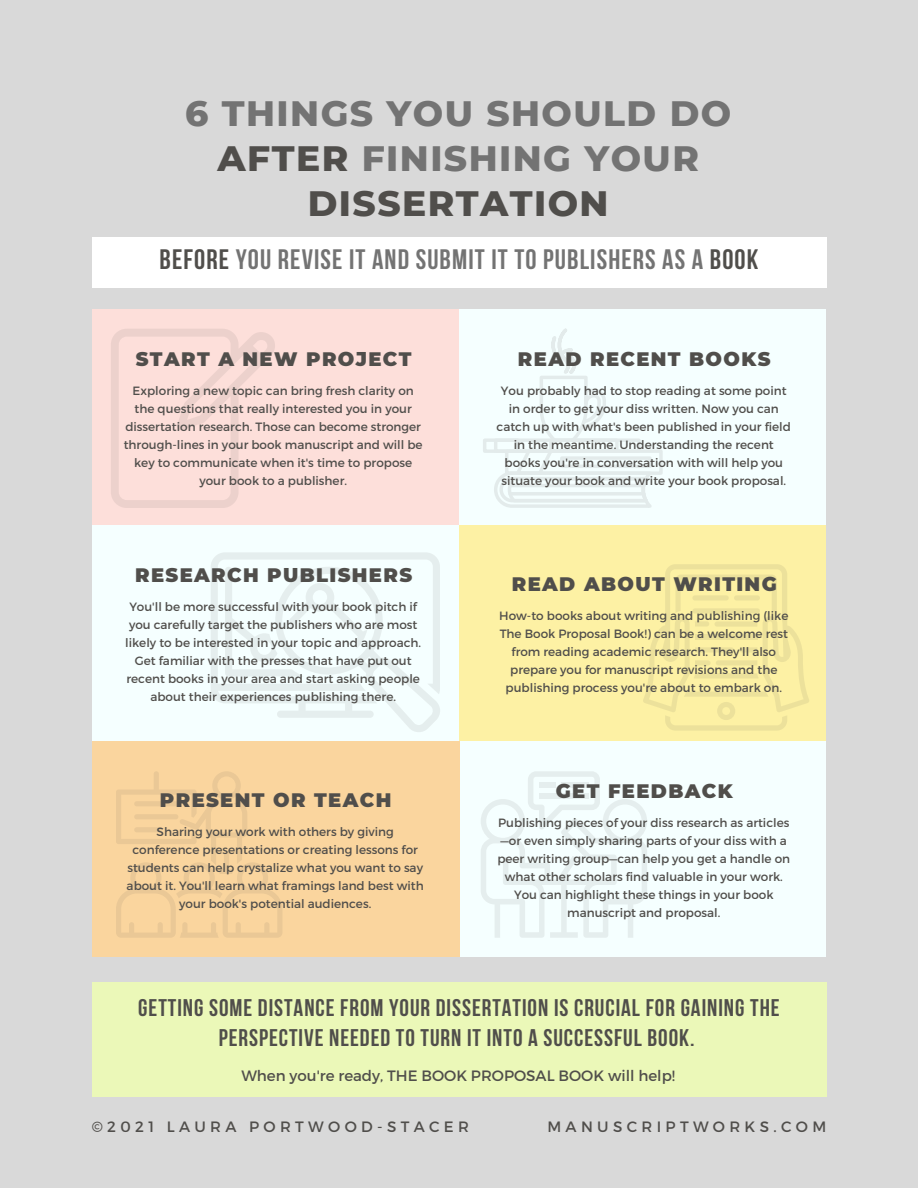
<style>
.page{position:relative;width:918px;height:1188px;background:#d9d9d9}
.page>*{position:absolute;margin:0;border:0;box-sizing:border-box;transform-origin:0 0}
.t1{font:800 36px/45px "Montserrat";letter-spacing:.04em;color:#737373;text-align:center}
.t2{font:700 28.05px "Bebas Neue";letter-spacing:.04em;color:#737373}
.t3{font:700 24px/29.2px "Bebas Neue";letter-spacing:.04em;color:#504e4b;text-align:center}
.t4{font:900 19.5px "Montserrat";letter-spacing:.07em;color:#504e4b}
.t5{font:15px "Montserrat";color:#504e4b}
.t6{font:15px "Montserrat";letter-spacing:.29em;color:#504e4b}
.t7{font:12px/18px "Montserrat";color:#504e4b;text-align:center}
.s1{color:#504e4b}
</style>
<div class="page">
<div style="left:460px;top:525px;width:366px;height:216px;background:#fdf1a4"></div>
<div style="left:92px;top:309px;width:367px;height:216px;background:#fddfda"></div>
<div style="left:460px;top:741px;width:366px;height:216px;background:#f5ffff"></div>
<div style="left:460px;top:309px;width:366px;height:216px;background:#f5ffff"></div>
<div style="left:92px;top:741px;width:368px;height:216px;background:#fad59e"></div>
<div style="left:92px;top:525px;width:367px;height:216px;background:#f5ffff"></div>
<div style="left:92px;top:982px;width:734px;height:115px;background:#ebf8b8"></div>
<div style="left:92px;top:237px;width:734px;height:51px;background:#fff"></div>
<svg style="left:111px;top:329px;width:164px;height:179px"></svg>
<svg style="left:492px;top:328px;width:166px;height:180px"></svg>
<svg style="left:211px;top:552px;width:229px;height:180px"></svg>
<svg style="left:643px;top:564px;width:166px;height:167px"></svg>
<svg style="left:116px;top:771px;width:166px;height:167px"></svg>
<svg style="left:481px;top:771px;width:166px;height:167px"></svg>
<div style="left:539px;top:782px;width:17px;height:6px;background:#e5eeee"></div>
<div style="left:539px;top:793px;width:50px;height:6px;background:#e5eeee"></div>
<div style="left:561px;top:782px;width:28px;height:6px;background:#e5eeee"></div>
<p class="t1" style="left:185px;top:90px;width:548px">6 THINGS YOU SHOULD DO<br><span class="s1">AFTER</span> FINISHING YOUR<br><span class="s1">DISSERTATION</span></p>
<p class="t2" style="left:160px;top:248px;width:600px"><span class="s1">BEFORE</span> YOU REVISE IT AND SUBMIT IT TO PUBLISHERS AS A <span class="s1">BOOK</span></p>
<p class="t4" style="left:136px;top:347px;width:277px">START A NEW PROJECT</p>
<p class="t7" style="left:124px;top:381px;width:300px">Exploring a new topic can bring fresh clarity on the questions that really interested you in your dissertation research. Those can become stronger through-lines in your book manuscript and will be key to communicate when it's time to propose your book to a publisher.</p>
<p class="t4" style="left:135px;top:564px;width:279px">RESEARCH PUBLISHERS</p>
<p class="t7" style="left:125px;top:597px;width:297px">You'll be more successful with your book pitch if you carefully target the publishers who are most likely to be interested in your topic and approach.<br>Get familiar with the presses that have put out recent books in your area and start asking people about their experiences publishing there.</p>
<p class="t4" style="left:160px;top:788px;width:233px">PRESENT OR TEACH</p>
<p class="t7" style="left:127px;top:822px;width:299px">Sharing your work with others by giving conference presentations or creating lessons for students can help crystalize what you want to say about it. You'll learn what framings land best with your book's potential audiences.</p>
<p class="t4" style="left:518px;top:347px;width:254px">READ RECENT BOOKS</p>
<p class="t7" style="left:497px;top:381px;width:296px">You probably had to stop reading at some point in order to get your diss written. Now you can catch up with what's been published in your field in the meantime. Understanding the recent books you're in conversation with will help you situate your book and write your book proposal.</p>
<p class="t4" style="left:512px;top:573px;width:266px">READ ABOUT WRITING</p>
<p class="t7" style="left:499px;top:606px;width:291px">How-to books about writing and publishing (like The Book Proposal Book!) can be a welcome rest from reading academic research. They'll also prepare you for manuscript revisions and the publishing process you're about to embark on.</p>
<p class="t4" style="left:556px;top:779px;width:178px">GET FEEDBACK</p>
<p class="t7" style="left:497px;top:813px;width:294px">Publishing pieces of your diss research as articles —or even simply sharing parts of your diss with a peer writing group—can help you get a handle on what other scholars find valuable in your work.<br>You can highlight these things in your book manuscript and proposal.</p>
<p class="t3" style="left:138px;top:996px;width:643px">GETTING SOME DISTANCE FROM YOUR DISSERTATION IS CRUCIAL FOR GAINING THE<br>PERSPECTIVE NEEDED TO TURN IT INTO A SUCCESSFUL BOOK.</p>
<p class="t5" style="left:241px;top:1066px;width:435px">When you're ready, THE BOOK PROPOSAL BOOK will help!</p>
<p class="t6" style="left:92px;top:1117px;width:379px">©2021 LAURA PORTWOOD-STACER</p>
<p class="t6" style="left:547px;top:1117px;width:280px">MANUSCRIPTWORKS.COM</p>
</div>
